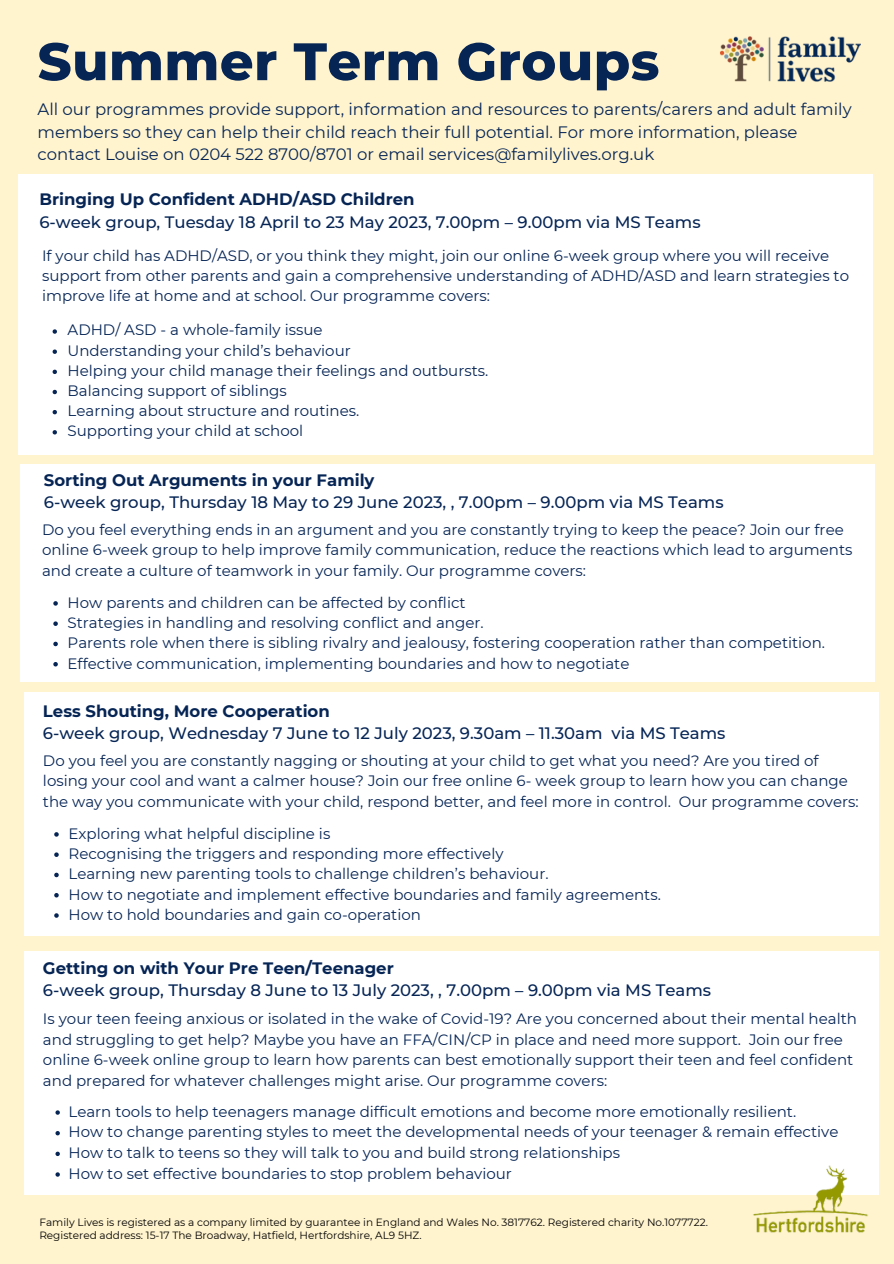
<style>
.page{position:relative;width:894px;height:1264px;background:#fff}
.page>*{position:absolute;margin:0;border:0;box-sizing:border-box;transform-origin:0 0}
.t1{font:800 52.65px "Montserrat";letter-spacing:.01em;color:#062555}
.t2{font:500 16.5px "Montserrat";color:#062555}
.t3{font:16.5px/22.5px "Montserrat";color:#062555}
.t4{font:700 16.5px "Montserrat";color:#062555}
.t5{font:15px/20.2px "Montserrat";color:#062555}
.t6{font:10.5px/13.2px "Montserrat";color:#000}
</style>
<div class="page">
<div style="left:0;top:0;width:893px;height:1263px;background:#fff4ce"></div>
<img style="left:720px;top:36px;width:139px;height:46px">
<div style="left:25px;top:951px;width:853px;height:243px;background:#fff"></div>
<svg style="left:55px;top:1110px;width:5px;height:4px"></svg>
<svg style="left:55px;top:1131px;width:5px;height:4px"></svg>
<svg style="left:55px;top:1151px;width:5px;height:4px"></svg>
<svg style="left:55px;top:1172px;width:5px;height:4px"></svg>
<img style="left:743px;top:1165px;width:134px;height:68px">
<div style="left:19px;top:174px;width:853px;height:280px;background:#fff"></div>
<svg style="left:53px;top:329px;width:4px;height:5px"></svg>
<svg style="left:53px;top:349px;width:4px;height:5px"></svg>
<svg style="left:53px;top:369px;width:4px;height:5px"></svg>
<svg style="left:53px;top:390px;width:4px;height:4px"></svg>
<svg style="left:53px;top:410px;width:4px;height:4px"></svg>
<svg style="left:53px;top:430px;width:4px;height:4px"></svg>
<div style="left:20px;top:464px;width:853px;height:217px;background:#fff"></div>
<svg style="left:53px;top:601px;width:5px;height:4px"></svg>
<svg style="left:53px;top:621px;width:5px;height:5px"></svg>
<svg style="left:53px;top:641px;width:5px;height:5px"></svg>
<svg style="left:53px;top:662px;width:5px;height:4px"></svg>
<div style="left:24px;top:692px;width:853px;height:243px;background:#fff"></div>
<svg style="left:54px;top:832px;width:5px;height:4px"></svg>
<svg style="left:54px;top:852px;width:5px;height:5px"></svg>
<svg style="left:54px;top:872px;width:5px;height:5px"></svg>
<svg style="left:54px;top:893px;width:5px;height:4px"></svg>
<svg style="left:54px;top:913px;width:5px;height:4px"></svg>
<h1 class="t1" style="left:38px;top:29px;width:623px">Summer Term Groups</h1>
<p class="t3" style="left:38px;top:98px;width:815px">All our programmes provide support, information and resources to parents/carers and adult family members so they can help their child reach their full potential. For more information, please contact Louise on 0204 522 8700/8701 or email services@familylives.org.uk</p>
<p class="t4" style="left:39px;top:189px;width:377px">Bringing Up Confident ADHD/ASD Children</p>
<p class="t2" style="left:39px;top:212px;width:662px">6-week group, Tuesday 18 April to 23 May 2023, 7.00pm – 9.00pm via MS Teams</p>
<p class="t5" style="left:42px;top:245px;width:808px">If your child has ADHD/ASD, or you think they might, join our online 6-week group where you will receive support from other parents and gain a comprehensive understanding of ADHD/ASD and learn strategies to improve life at home and at school. Our programme covers:</p>
<p class="t5" style="left:68px;top:320px;width:422px">ADHD/ ASD - a whole-family issue<br>Understanding your child’s behaviour<br>Helping your child manage their feelings and outbursts.<br>Balancing support of siblings<br>Learning about structure and routines.<br>Supporting your child at school</p>
<p class="t4" style="left:44px;top:469px;width:332px">Sorting Out Arguments in your Family</p>
<p class="t2" style="left:44px;top:492px;width:681px">6-week group, Thursday 18 May to 29 June 2023, , 7.00pm – 9.00pm via MS Teams</p>
<p class="t5" style="left:42px;top:519px;width:811px">Do you feel everything ends in an argument and you are constantly trying to keep the peace? Join our free online 6-week group to help improve family communication, reduce the reactions which lead to arguments and create a culture of teamwork in your family. Our programme covers:</p>
<p class="t5" style="left:68px;top:592px;width:758px">How parents and children can be affected by conflict<br>Strategies in handling and resolving conflict and anger.<br>Parents role when there is sibling rivalry and jealousy, fostering cooperation rather than competition.<br>Effective communication, implementing boundaries and how to negotiate</p>
<p class="t4" style="left:43px;top:700px;width:288px">Less Shouting, More Cooperation</p>
<p class="t2" style="left:43px;top:723px;width:684px">6-week group, Wednesday 7 June to 12 July 2023, 9.30am – 11.30am via MS Teams</p>
<p class="t5" style="left:43px;top:750px;width:817px">Do you feel you are constantly nagging or shouting at your child to get what you need? Are you tired of losing your cool and want a calmer house? Join our free online 6- week group to learn how you can change the way you communicate with your child, respond better, and feel more in control. Our programme covers:</p>
<p class="t5" style="left:68px;top:823px;width:593px">Exploring what helpful discipline is<br>Recognising the triggers and responding more effectively<br>Learning new parenting tools to challenge children’s behaviour.<br>How to negotiate and implement effective boundaries and family agreements.<br>How to hold boundaries and gain co-operation</p>
<p class="t4" style="left:43px;top:957px;width:352px">Getting on with Your Pre Teen/Teenager</p>
<p class="t2" style="left:43px;top:980px;width:669px">6-week group, Thursday 8 June to 13 July 2023, , 7.00pm – 9.00pm via MS Teams</p>
<p class="t5" style="left:43px;top:1008px;width:815px;line-height:20.7px">Is your teen feeing anxious or isolated in the wake of Covid-19? Are you concerned about their mental health and struggling to get help? Maybe you have an FFA/CIN/CP in place and need more support. Join our free online 6-week online group to learn how parents can best emotionally support their teen and feel confident and prepared for whatever challenges might arise. Our programme covers:</p>
<p class="t5" style="left:68px;top:1100px;width:771px;line-height:20.7px">Learn tools to help teenagers manage difficult emotions and become more emotionally resilient.<br>How to change parenting styles to meet the developmental needs of your teenager &amp; remain effective How to talk to teens so they will talk to you and build strong relationships<br>How to set effective boundaries to stop problem behaviour</p>
<p class="t6" style="left:39px;top:1215px;width:670px">Family Lives is registered as a company limited by guarantee in England and Wales No. 3817762. Registered charity No.1077722.<br>Registered address: 15-17 The Broadway, Hatfield, Hertfordshire, AL9 5HZ.</p>
</div>
